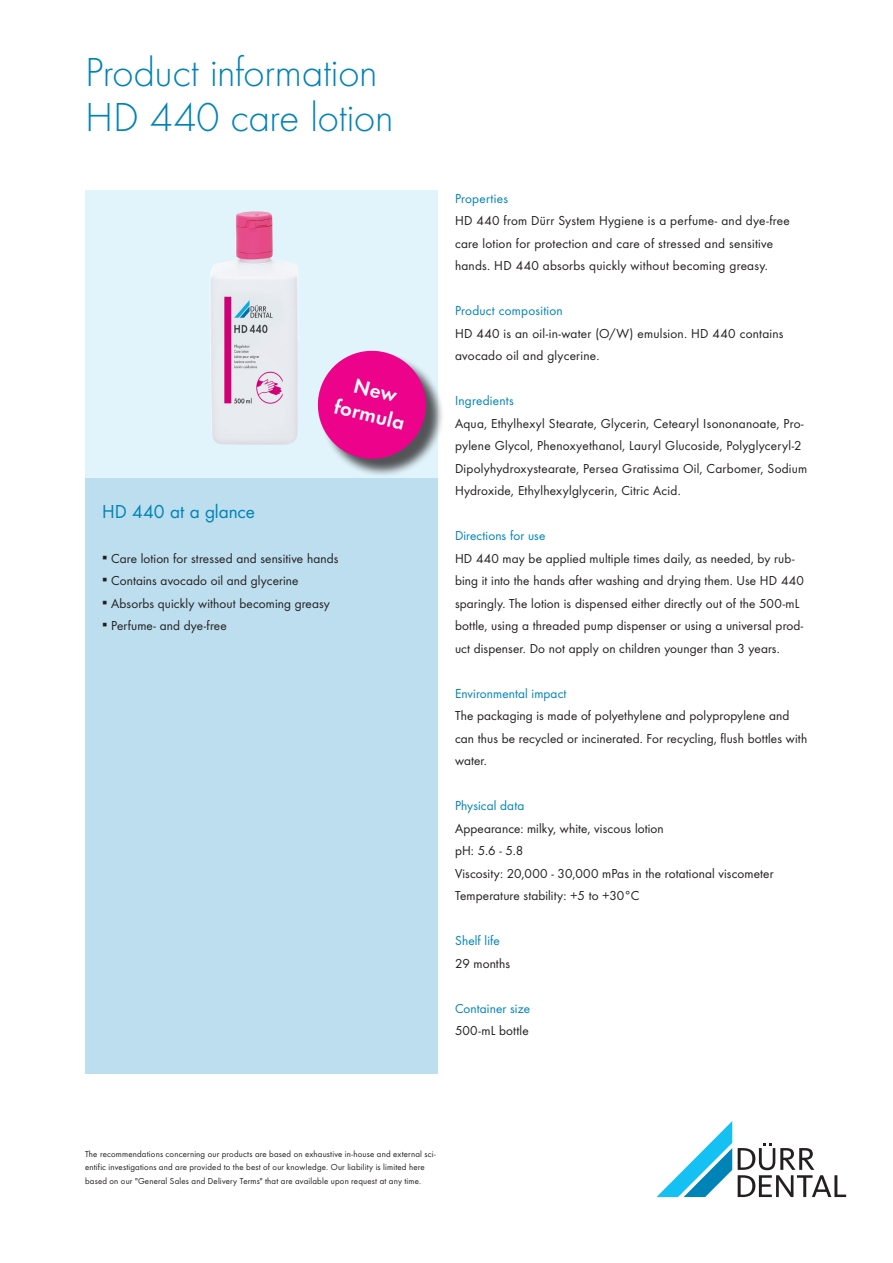
<style>
.page{position:relative;width:893px;height:1263px;background:#fff}
.page>*{position:absolute;margin:0;border:0;box-sizing:border-box;transform-origin:0 0}
.Headline{font:300 42px "Futura TOT";letter-spacing:-.01em;color:#0083b6}
.Subline{font:21px/25.2px "Futura TOT Dem";color:#fff;text-align:center}
.Headline_Kasten{font:19.5px "Futura TOT Boo";color:#0083b6}
.copy{font:13.5px/22.5px "Futura TOT Boo";letter-spacing:.01em;color:#231f20}
.Subline-2{font:13.5px/22.5px "Futura TOT Boo";letter-spacing:.02em;color:#231f20}
.Subline-3{font:13.5px "Futura TOT Boo";letter-spacing:.015em;color:#0083b6}
.copy-2{font:13.5px "Futura TOT Boo";letter-spacing:.01em;color:#0083b6}
.fussnoten{font:9px/13.5px "Futura TOT Boo";letter-spacing:.02em;color:#231f20}
</style>
<div class="page">
<div style="left:85px;top:477px;width:353px;height:597px;background:#bcdeee"></div>
<div style="left:85px;top:190px;width:353px;height:287px;background:#e1f4fc"></div>
<svg style="left:656px;top:1121px;width:76px;height:76px"></svg>
<svg style="left:738px;top:1143px;width:108px;height:54px"></svg>
<img style="left:209px;top:211px;width:90px;height:234px">
<div style="left:320px;top:353px;width:125px;height:124px;background:#231f20;opacity:.75"></div>
<svg style="left:317px;top:350px;width:112px;height:110px"></svg>
<p class="Headline" style="left:85px;top:48px;width:294px">Product information</p>
<p class="Headline" style="left:85px;top:93px;width:310px">HD 440 care lotion</p>
<p class="Subline" style="left:344px;top:369px;width:73px;rotate:14deg">New formula</p>
<p class="Headline_Kasten" style="left:102px;top:499px;width:154px">HD 440 at a glance</p>
<p class="copy" style="left:102px;top:547px;width:238px">▪ Care lotion for stressed and sensitive hands</p>
<p class="copy" style="left:102px;top:569px;width:198px">▪ Contains avocado oil and glycerine</p>
<p class="copy" style="left:102px;top:592px;width:229px">▪ Absorbs quickly without becoming greasy</p>
<p class="copy" style="left:102px;top:614px;width:126px">▪ Perfume- and dye-free</p>
<p class="Subline-3" style="left:455px;top:190px;width:55px">Properties</p>
<p class="Subline-2" style="left:455px;top:209px;width:336px">HD 440 from Dürr System Hygiene is a perfume- and dye-free care lotion for protection and care of stressed and sensitive hands. HD 440 absorbs quickly without becoming greasy.</p>
<p class="Subline-3" style="left:455px;top:302px;width:109px">Product composition</p>
<p class="Subline-2" style="left:455px;top:322px;width:330px">HD 440 is an oil-in-water (O/W) emulsion. HD 440 contains avocado oil and glycerine.</p>
<p class="Subline-3" style="left:455px;top:392px;width:60px">Ingredients</p>
<p class="Subline-2" style="left:455px;top:412px;width:354px">Aqua, Ethylhexyl Stearate, Glycerin, Cetearyl Isononanoate, Pro&shy;pylene Glycol, Phenoxyethanol, Lauryl Glucoside, Polyglyceryl-2<br>Dipolyhydroxystearate, Persea Gratissima Oil, Carbomer, Sodium Hydroxide, Ethylhexylglycerin, Citric Acid.</p>
<p class="Subline-3" style="left:455px;top:527px;width:92px">Directions for use</p>
<p class="copy" style="left:455px;top:547px;width:350px">HD 440 may be applied multiple times daily, as needed, by rub&shy;bing it into the hands after washing and drying them. Use HD 440 sparingly. The lotion is dispensed either directly out of the 500-mL bottle, using a threaded pump dispenser or using a universal prod&shy;uct dispenser. Do not apply on children younger than 3 years.</p>
<p class="copy-2" style="left:455px;top:685px;width:113px">Environmental impact</p>
<p class="copy" style="left:455px;top:704px;width:354px">The packaging is made of polyethylene and polypropylene and can thus be recycled or incinerated. For recycling, flush bottles with water.</p>
<p class="copy-2" style="left:455px;top:797px;width:71px">Physical data</p>
<p class="copy" style="left:455px;top:817px;width:210px">Appearance: milky, white, viscous lotion</p>
<p class="copy" style="left:455px;top:839px;width:70px">pH: 5.6 - 5.8</p>
<p class="copy" style="left:455px;top:862px;width:320px">Viscosity: 20,000 - 30,000 mPas in the rotational viscometer</p>
<p class="copy" style="left:455px;top:884px;width:186px">Temperature stability: +5 to +30°C</p>
<p class="copy-2" style="left:455px;top:932px;width:46px">Shelf life</p>
<p class="copy" style="left:455px;top:952px;width:57px">29 months</p>
<p class="copy-2" style="left:455px;top:1000px;width:77px">Container size</p>
<p class="copy" style="left:455px;top:1019px;width:75px">500-mL bottle</p>
<p class="fussnoten" style="left:85px;top:1147px;width:352px">The recommendations concerning our products are based on exhaustive in-house and external sci&shy;entific investigations and are provided to the best of our knowledge. Our liability is limited here based on our "General Sales and Delivery Terms" that are available upon request at any time.</p>
</div>
